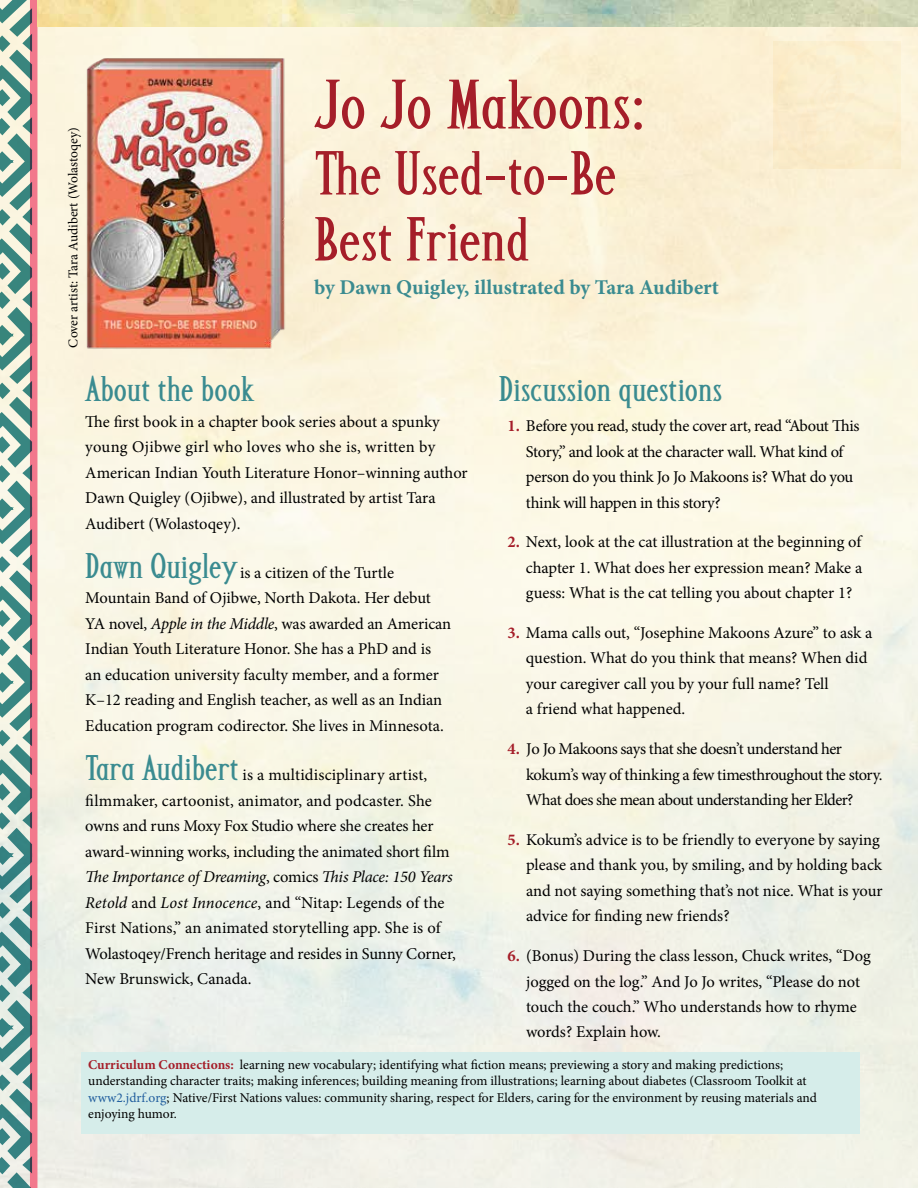
<style>
.page{position:relative;width:918px;height:1188px;background:#fff}
.page>*{position:absolute;margin:0;border:0;box-sizing:border-box;transform-origin:0 0}
.t1{font:700 67.5px "Altar";letter-spacing:-.005em;color:#a51e29}
.t2{font:700 60px/66px "Altar";color:#a51e29}
.t3{font:700 34.5px "Altar";color:#3a8b90}
.t4{font:700 21px "Minion Pro";color:#3a8b90}
.t5{font:16.5px/25.5px "Minion Pro";letter-spacing:-.005em;color:#000}
.t6{font:16.5px/25.5px "Minion Pro";letter-spacing:-.025em;color:#000}
.t7{font:16.5px/25.5px "Minion Pro";letter-spacing:-.03em;color:#000}
.t8{font:13.5px/16.5px "Minion Pro";color:#000}
.s1{font-family:"Altar";font-weight:700;font-size:34.5px;color:#3a8b90}
.s2{font-style:italic}
.s3{font-weight:700;color:#a51e29}
.s4{color:#215e9e}
</style>
<div class="page">
<div style="left:30px;top:0;width:7px;height:1188px;background:#f2788c"></div>
<img style="left:37px;top:0;width:881px;height:27px">
<svg style="left:774px;top:41px;width:127px;height:128px;background:#faedcd"></svg>
<svg style="left:0;top:0;width:32px;height:1188px;background:#99b7af"></svg>
<div style="left:82px;top:1052px;width:778px;height:82px;background:#d6edea"></div>
<img style="left:75px;top:46px;width:217px;height:311px">
<p class="t8" style="left:65px;top:348px;width:222px;rotate:-90deg">Cover artist: Tara Audibert (Wolastoqey)</p>
<h1 class="t1" style="left:314px;top:71px;width:333px">Jo Jo Makoons:</h1>
<h2 class="t2" style="left:314px;top:142px;width:304px">The Used-to-Be<br>Best Friend</h2>
<p class="t4" style="left:314px;top:272px;width:406px">by Dawn Quigley, illustrated by Tara Audibert</p>
<h3 class="t3" style="left:85px;top:372px;width:171px">About the book</h3>
<p class="t5" style="left:85px;top:409px;width:384px">The first book in a chapter book series about a spunky young Ojibwe girl who loves who she is, written by American Indian Youth Literature Honor–winning author Dawn Quigley (Ojibwe), and illustrated by artist Tara Audibert (Wolastoqey).</p>
<p class="t5" style="left:85px;top:560px;width:367px"><span class="s1">Dawn Quigley</span> is a citizen of the Turtle Mountain Band of Ojibwe, North Dakota. Her debut YA novel, <span class="s2">Apple in the Middle</span>, was awarded an American Indian Youth Literature Honor. She has a PhD and is an education university faculty member, and a former K–12 reading and English teacher, as well as an Indian Education program codirector. She lives in Minnesota.</p>
<p class="t5" style="left:85px;top:762px;width:372px"><span class="s1">Tara Audibert</span> is a multidisciplinary artist, filmmaker, cartoonist, animator, and podcaster. She owns and runs Moxy Fox Studio where she creates her award-winning works, including the animated short film <span class="s2">The Importance of Dreaming</span>, comics <span class="s2">This Place: 150 Years Retold</span> and <span class="s2">Lost Innocence</span>, and “Nitap: Legends of the First Nations,” an animated storytelling app. She is of Wolastoqey/French heritage and resides in Sunny Corner, New Brunswick, Canada.</p>
<h3 class="t3" style="left:499px;top:372px;width:225px">Discussion questions</h3>
<p class="t6" style="left:526px;top:413px;width:335px;text-indent:-18px"><span class="s3">1.</span> Before you read, study the cover art, read “About This Story,” and look at the character wall. What kind of person do you think Jo Jo Makoons is? What do you think will happen in this story?</p>
<p class="t5" style="left:526px;top:529px;width:338px;text-align:justify;text-indent:-18px"><span class="s3">2.</span> Next, look at the cat illustration at the beginning of chapter 1. What does her expression mean? Make a guess: What is the cat telling you about chapter 1?</p>
<p class="t5" style="left:526px;top:620px;width:348px;text-indent:-18px"><span class="s3">3.</span> Mama calls out, “Josephine Makoons Azure” to ask a question. What do you think that means? When did your caregiver call you by your full name? Tell<br>a friend what happened.</p>
<p class="t7" style="left:526px;top:736px;width:358px;text-indent:-18px"><span class="s3">4.</span> Jo Jo Makoons says that she doesn’t understand her kokum’s way of thinking a few timesthroughout the story.<br>What does she mean about understanding her Elder?</p>
<p class="t5" style="left:526px;top:827px;width:358px;text-indent:-18px"><span class="s3">5.</span> Kokum’s advice is to be friendly to everyone by saying please and thank you, by smiling, and by holding back and not saying something that’s not nice. What is your advice for finding new friends?</p>
<p class="t5" style="left:526px;top:943px;width:346px;text-indent:-18px"><span class="s3">6.</span> (Bonus) During the class lesson, Chuck writes, “Dog jogged on the log.” And Jo Jo writes, “Please do not touch the couch.” Who understands how to rhyme words? Explain how.</p>
<p class="t8" style="left:88px;top:1056px;width:730px"><span class="s3">Curriculum Connections:</span> learning new vocabulary; identifying what fiction means; previewing a story and making predictions; understanding character traits; making inferences; building meaning from illustrations; learning about diabetes (Classroom Toolkit at <span class="s4">www2.jdrf.org</span>; Native/First Nations values: community sharing, respect for Elders, caring for the environment by reusing materials and enjoying humor.</p>
</div>
